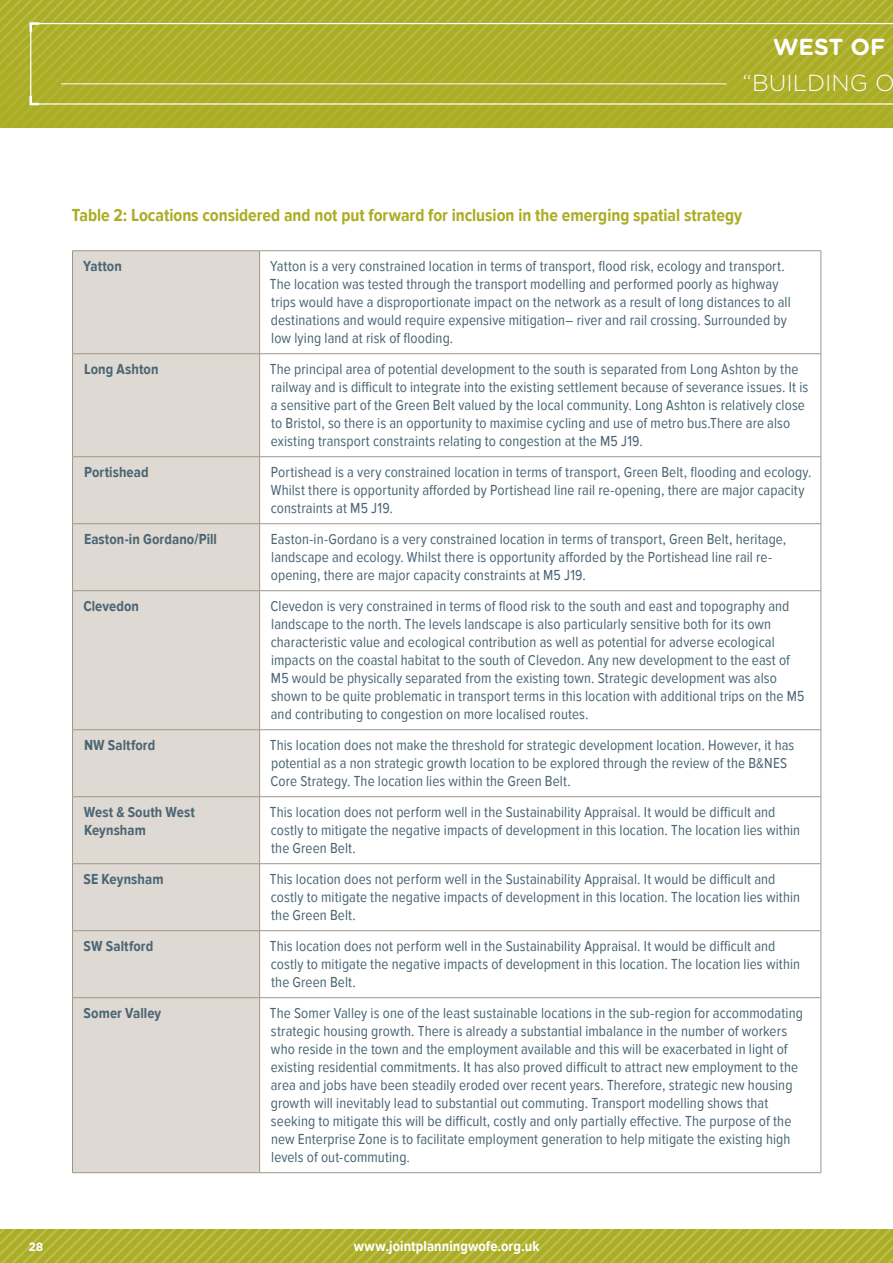
<style>
.page{position:relative;width:893px;height:1263px;background:#fff}
.page>*{position:absolute;margin:0;border:0;box-sizing:border-box;transform-origin:0 0}
.t1{font:300 23.1px "Gotham Rounded";color:#fff}
.t2{font:700 23.1px "Gotham Rounded";color:#fff}
.t3{font:700 18px "Proxima Nova Cond";color:#abad24}
.t4{font:15px/18px "Proxima Nova Cond";letter-spacing:.005em;color:#4b6674}
.t5{font:700 15px/18px "Proxima Nova Cond";letter-spacing:.005em;color:#4b6674}
.t6{font:700 15px "Proxima Nova Cond";letter-spacing:.005em;color:#fff}
.t7{font:700 12px "Gotham Rounded";color:#fff}
</style>
<div class="page">
<svg style="left:0;top:0;width:893px;height:128px;background:#adaf2c"></svg>
<svg style="left:0;top:1229px;width:893px;height:34px;background:#afb131"></svg>
<svg style="left:30px;top:23px;width:863px;height:82px;background:#b0b233"></svg>
<svg style="left:28px;top:21px;width:14px;height:13px"></svg>
<svg style="left:28px;top:93px;width:14px;height:14px"></svg>
<hr style="left:61px;top:84px;width:665px;height:1px;background:#fff">
<div style="left:73px;top:251px;width:186px;height:921px;background:#dfd9d3"></div>
<hr style="left:72px;top:251px;width:1px;height:102px;background:#a19688">
<hr style="left:72px;top:250px;width:188px;height:1px;background:#a19688">
<hr style="left:259px;top:251px;width:1px;height:102px;background:#a19688">
<hr style="left:260px;top:250px;width:561px;height:1px;background:#a19688">
<hr style="left:821px;top:251px;width:1px;height:102px;background:#a19688">
<hr style="left:72px;top:354px;width:1px;height:102px;background:#a19688">
<hr style="left:72px;top:457px;width:1px;height:66px;background:#a19688">
<hr style="left:72px;top:524px;width:1px;height:66px;background:#a19688">
<hr style="left:72px;top:591px;width:1px;height:138px;background:#a19688">
<hr style="left:72px;top:730px;width:1px;height:66px;background:#a19688">
<hr style="left:72px;top:797px;width:1px;height:66px;background:#a19688">
<hr style="left:72px;top:864px;width:1px;height:66px;background:#a19688">
<hr style="left:72px;top:931px;width:1px;height:66px;background:#a19688">
<hr style="left:72px;top:998px;width:1px;height:174px;background:#a19688">
<hr style="left:72px;top:353px;width:188px;height:1px;background:#a19688">
<hr style="left:72px;top:456px;width:188px;height:1px;background:#a19688">
<hr style="left:72px;top:523px;width:188px;height:1px;background:#a19688">
<hr style="left:72px;top:590px;width:188px;height:1px;background:#a19688">
<hr style="left:72px;top:729px;width:188px;height:1px;background:#a19688">
<hr style="left:72px;top:796px;width:188px;height:1px;background:#a19688">
<hr style="left:72px;top:863px;width:188px;height:1px;background:#a19688">
<hr style="left:72px;top:930px;width:188px;height:1px;background:#a19688">
<hr style="left:72px;top:997px;width:188px;height:1px;background:#a19688">
<hr style="left:72px;top:1172px;width:188px;height:1px;background:#a19688">
<hr style="left:259px;top:354px;width:1px;height:102px;background:#a19688">
<hr style="left:259px;top:457px;width:1px;height:66px;background:#a19688">
<hr style="left:259px;top:524px;width:1px;height:66px;background:#a19688">
<hr style="left:259px;top:591px;width:1px;height:138px;background:#a19688">
<hr style="left:259px;top:730px;width:1px;height:66px;background:#a19688">
<hr style="left:259px;top:797px;width:1px;height:66px;background:#a19688">
<hr style="left:259px;top:864px;width:1px;height:66px;background:#a19688">
<hr style="left:259px;top:931px;width:1px;height:66px;background:#a19688">
<hr style="left:259px;top:998px;width:1px;height:174px;background:#a19688">
<hr style="left:260px;top:353px;width:561px;height:1px;background:#a19688">
<hr style="left:821px;top:354px;width:1px;height:102px;background:#a19688">
<hr style="left:821px;top:457px;width:1px;height:66px;background:#a19688">
<hr style="left:821px;top:524px;width:1px;height:66px;background:#a19688">
<hr style="left:821px;top:591px;width:1px;height:138px;background:#a19688">
<hr style="left:821px;top:730px;width:1px;height:66px;background:#a19688">
<hr style="left:821px;top:797px;width:1px;height:66px;background:#a19688">
<hr style="left:821px;top:864px;width:1px;height:66px;background:#a19688">
<hr style="left:821px;top:931px;width:1px;height:66px;background:#a19688">
<hr style="left:821px;top:998px;width:1px;height:174px;background:#a19688">
<hr style="left:260px;top:456px;width:561px;height:1px;background:#a19688">
<hr style="left:260px;top:523px;width:561px;height:1px;background:#a19688">
<hr style="left:260px;top:590px;width:561px;height:1px;background:#a19688">
<hr style="left:260px;top:729px;width:561px;height:1px;background:#a19688">
<hr style="left:260px;top:796px;width:561px;height:1px;background:#a19688">
<hr style="left:260px;top:863px;width:561px;height:1px;background:#a19688">
<hr style="left:260px;top:930px;width:561px;height:1px;background:#a19688">
<hr style="left:260px;top:997px;width:561px;height:1px;background:#a19688">
<hr style="left:260px;top:1172px;width:561px;height:1px;background:#a19688">
<h1 class="t2" style="left:773px;top:30px;width:114px">WEST OF</h1>
<h1 class="t1" style="left:743px;top:67px;width:154px">“BUILDING O</h1>
<p class="t3" style="left:72px;top:205px;width:672px">Table 2: Locations considered and not put forward for inclusion in the emerging spatial strategy</p>
<p class="t5" style="left:83px;top:258px;width:40px">Yatton</p>
<p class="t4" style="left:270px;top:257px;width:522px">Yatton is a very constrained location in terms of transport, flood risk, ecology and transport.<br>The location was tested through the transport modelling and performed poorly as highway trips would have a disproportionate impact on the network as a result of long distances to all destinations and would require expensive mitigation– river and rail crossing. Surrounded by low lying land at risk of flooding.</p>
<p class="t5" style="left:84px;top:361px;width:76px">Long Ashton</p>
<p class="t4" style="left:270px;top:360px;width:540px">The principal area of potential development to the south is separated from Long Ashton by the railway and is difficult to integrate into the existing settlement because of severance issues. It is a sensitive part of the Green Belt valued by the local community. Long Ashton is relatively close to Bristol, so there is an opportunity to maximise cycling and use of metro bus.There are also existing transport constraints relating to congestion at the M5 J19.</p>
<p class="t5" style="left:84px;top:464px;width:66px">Portishead</p>
<p class="t4" style="left:271px;top:463px;width:542px">Portishead is a very constrained location in terms of transport, Green Belt, flooding and ecology.<br>Whilst there is opportunity afforded by Portishead line rail re-opening, there are major capacity constraints at M5 J19.</p>
<p class="t5" style="left:84px;top:531px;width:135px">Easton-in Gordano/Pill</p>
<p class="t4" style="left:271px;top:530px;width:517px">Easton-in-Gordano is a very constrained location in terms of transport, Green Belt, heritage, landscape and ecology. Whilst there is opportunity afforded by the Portishead line rail re&shy;opening, there are major capacity constraints at M5 J19.</p>
<p class="t5" style="left:83px;top:598px;width:57px">Clevedon</p>
<p class="t4" style="left:270px;top:597px;width:536px">Clevedon is very constrained in terms of flood risk to the south and east and topography and landscape to the north. The levels landscape is also particularly sensitive both for its own characteristic value and ecological contribution as well as potential for adverse ecological impacts on the coastal habitat to the south of Clevedon. Any new development to the east of M5 would be physically separated from the existing town. Strategic development was also shown to be quite problematic in transport terms in this location with additional trips on the M5 and contributing to congestion on more localised routes.</p>
<p class="t5" style="left:84px;top:736px;width:73px">NW Saltford</p>
<p class="t4" style="left:270px;top:736px;width:526px">This location does not make the threshold for strategic development location. However, it has potential as a non strategic growth location to be explored through the review of the B&amp;NES<br>Core Strategy. The location lies within the Green Belt.</p>
<p class="t5" style="left:84px;top:803px;width:113px">West &amp; South West<br>Keynsham</p>
<p class="t4" style="left:270px;top:803px;width:532px">This location does not perform well in the Sustainability Appraisal. It would be difficult and costly to mitigate the negative impacts of development in this location. The location lies within the Green Belt.</p>
<p class="t5" style="left:84px;top:870px;width:81px">SE Keynsham</p>
<p class="t4" style="left:270px;top:870px;width:532px">This location does not perform well in the Sustainability Appraisal. It would be difficult and costly to mitigate the negative impacts of development in this location. The location lies within the Green Belt.</p>
<p class="t5" style="left:84px;top:937px;width:71px">SW Saltford</p>
<p class="t4" style="left:270px;top:937px;width:532px">This location does not perform well in the Sustainability Appraisal. It would be difficult and costly to mitigate the negative impacts of development in this location. The location lies within the Green Belt.</p>
<p class="t5" style="left:84px;top:1004px;width:79px">Somer Valley</p>
<p class="t4" style="left:270px;top:1004px;width:534px">The Somer Valley is one of the least sustainable locations in the sub-region for accommodating strategic housing growth. There is already a substantial imbalance in the number of workers who reside in the town and the employment available and this will be exacerbated in light of existing residential commitments. It has also proved difficult to attract new employment to the area and jobs have been steadily eroded over recent years. Therefore, strategic new housing growth will inevitably lead to substantial out commuting. Transport modelling shows that seeking to mitigate this will be difficult, costly and only partially effective. The purpose of the new Enterprise Zone is to facilitate employment generation to help mitigate the existing high levels of out-commuting.</p>
<p class="t7" style="left:28px;top:1238px;width:17px">28</p>
<p class="t6" style="left:354px;top:1237px;width:187px">www.jointplanningwofe.org.uk</p>
</div>
